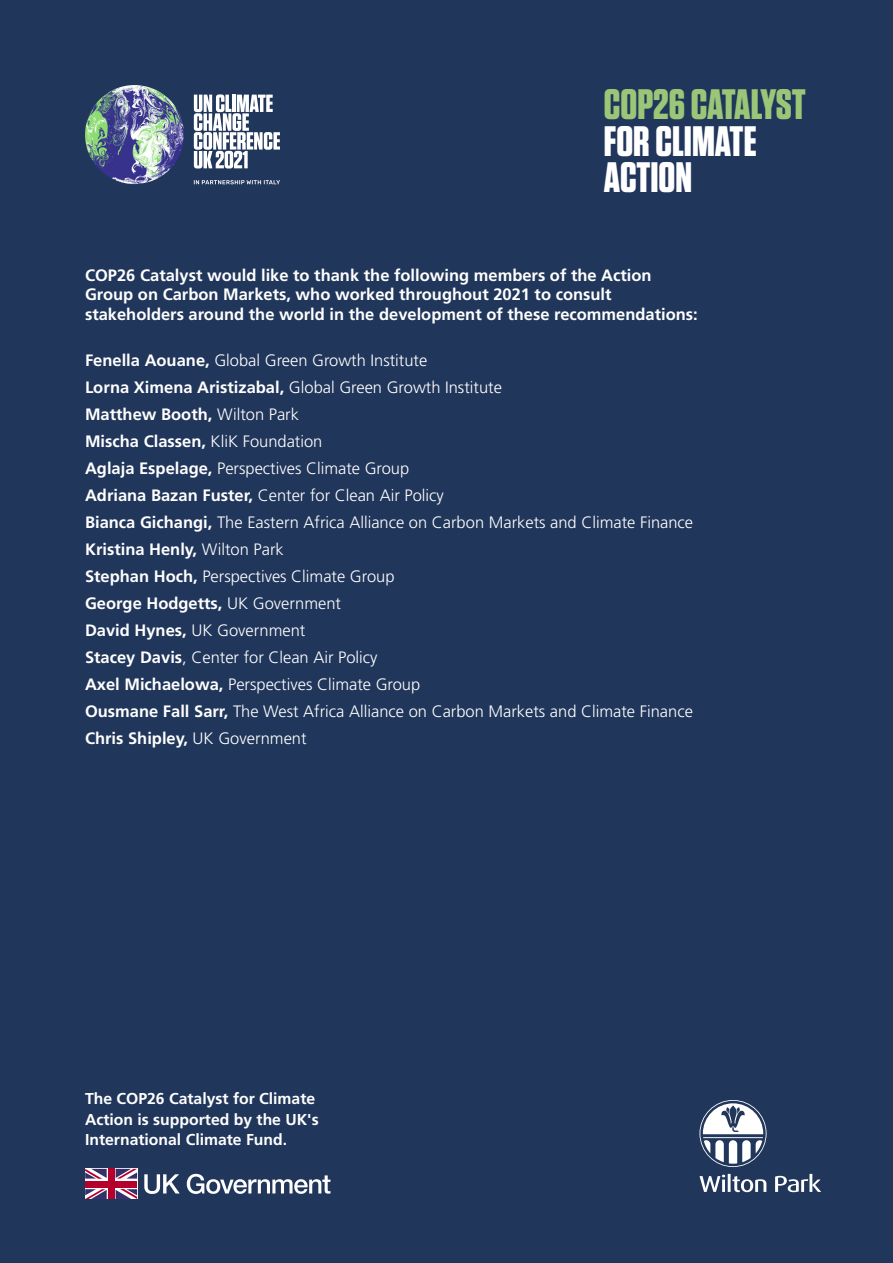
<style>
.page{position:relative;width:893px;height:1263px;background:#21365b}
.page>*{position:absolute;margin:0;border:0;box-sizing:border-box;transform-origin:0 0}
.t1{font:700 42.6px/36.5px "Tungsten";color:#fff}
.t2{font:700 42.6px "Tungsten";letter-spacing:-.005em;color:#9bc678}
.t3{font:300 16.5px/27px "Frutiger";color:#fff}
.t4{font:700 16.5px/19.5px "Frutiger";color:#fff}
.t5{font:700 15.75px/20.2px "Frutiger";color:#fff}
.s1{font-weight:700}
</style>
<div class="page">
<svg style="left:699px;top:1174px;width:122px;height:18px"></svg>
<svg style="left:699px;top:1100px;width:67px;height:67px"></svg>
<svg style="left:194px;top:180px;width:86px;height:4px"></svg>
<svg style="left:194px;top:94px;width:86px;height:74px"></svg>
<img style="left:85px;top:85px;width:99px;height:99px;border-radius:50px">
<svg style="left:85px;top:1168px;width:52px;height:31px"></svg>
<svg style="left:85px;top:1169px;width:22px;height:10px"></svg>
<svg style="left:116px;top:1189px;width:21px;height:10px"></svg>
<svg style="left:85px;top:1189px;width:22px;height:10px"></svg>
<svg style="left:116px;top:1169px;width:21px;height:9px"></svg>
<div style="left:85px;top:1181px;width:52px;height:6px;background:#b5002d"></div>
<div style="left:108px;top:1169px;width:6px;height:30px;background:#b5002d"></div>
<svg style="left:144px;top:1174px;width:36px;height:20px"></svg>
<svg style="left:187px;top:1174px;width:143px;height:20px"></svg>
<h1 class="t2" style="left:604px;top:81px;width:203px">COP26 CATALYST</h1>
<h1 class="t1" style="left:604px;top:124px;width:154px">FOR CLIMATE<br>ACTION</h1>
<p class="t4" style="left:85px;top:265px;width:614px">COP26 Catalyst would like to thank the following members of the Action<br>Group on Carbon Markets, who worked throughout 2021 to consult stakeholders around the world in the development of these recommendations:</p>
<p class="t3" style="left:85px;top:347px;width:610px"><span class="s1">Fenella Aouane,</span> Global Green Growth Institute<br><span class="s1">Lorna Ximena Aristizabal,</span> Global Green Growth Institute<br><span class="s1">Matthew Booth,</span> Wilton Park<br><span class="s1">Mischa Classen,</span> KliK Foundation<br><span class="s1">Aglaja Espelage,</span> Perspectives Climate Group<br><span class="s1">Adriana Bazan Fuster,</span> Center for Clean Air Policy<br><span class="s1">Bianca Gichangi,</span> The Eastern Africa Alliance on Carbon Markets and Climate Finance <span class="s1">Kristina Henly,</span> Wilton Park<br><span class="s1">Stephan Hoch,</span> Perspectives Climate Group<br><span class="s1">George Hodgetts,</span> UK Government<br><span class="s1">David Hynes,</span> UK Government<br><span class="s1">Stacey Davis</span>, Center for Clean Air Policy<br><span class="s1">Axel Michaelowa,</span> Perspectives Climate Group<br><span class="s1">Ousmane Fall Sarr,</span> The West Africa Alliance on Carbon Markets and Climate Finance <span class="s1">Chris Shipley,</span> UK Government</p>
<p class="t5" style="left:85px;top:1089px;width:235px">The COP26 Catalyst for Climate<br>Action is supported by the UK's<br>International Climate Fund.</p>
</div>
